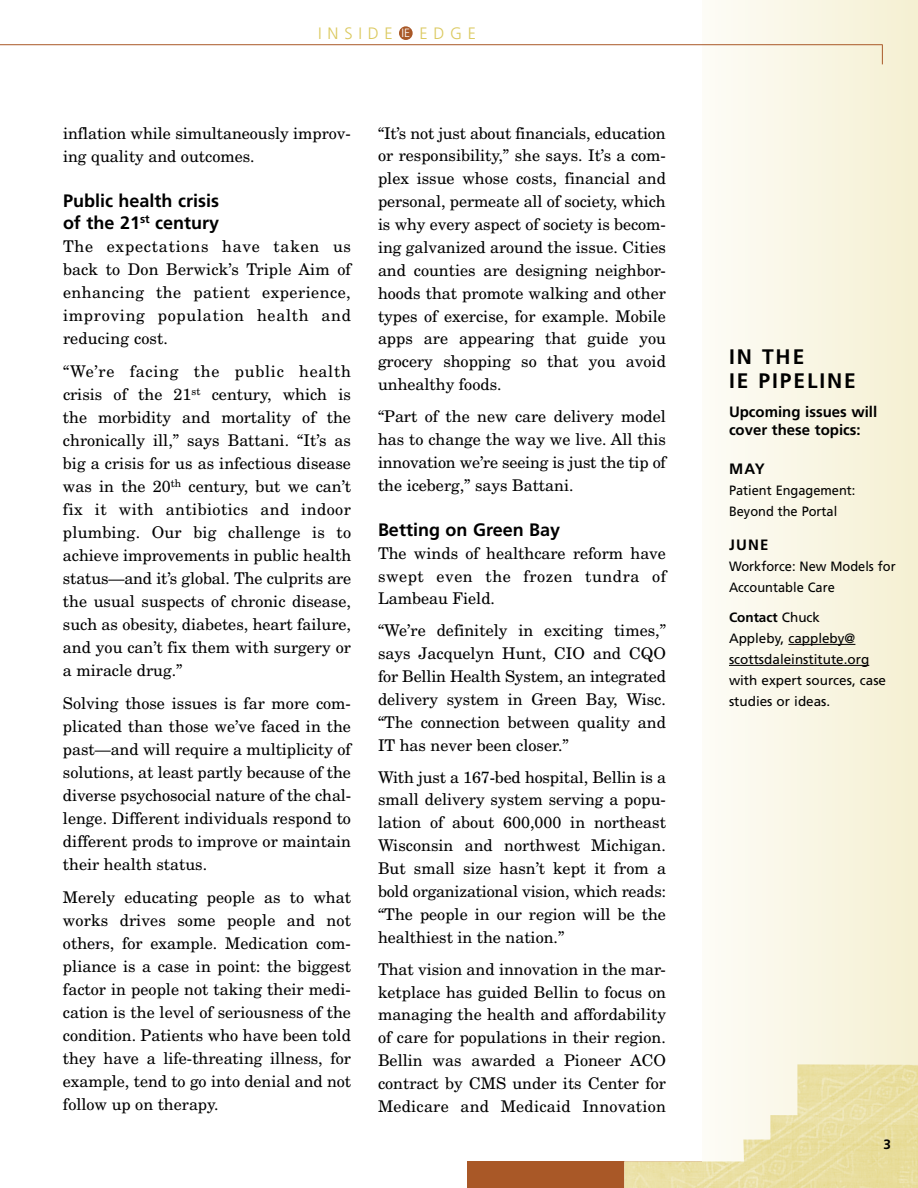
<style>
.page{position:relative;width:918px;height:1188px;background:#fff}
.page>*{position:absolute;margin:0;border:0;box-sizing:border-box;transform-origin:0 0}
.t1{font:700 21px/24px "Frutiger";letter-spacing:.09em;color:#000}
.t2{font:700 18px/22.5px "Frutiger";color:#000}
.t3{font:300 16.5px "Frutiger";letter-spacing:.35em;color:#dbc95f}
.t4{font:16.2px/23px "New Century Schlbk";color:#000;text-align:justify}
.t5{font:700 15px/18px "Frutiger";color:#000}
.t6{font:13.5px/21px "Frutiger";color:#000}
.t7{font:13.5px/21px "Frutiger";color:#000;scale:.95 1}
.t8{font:700 13.5px "Frutiger";color:#000}
.s1{font-size:12px;color:#fff}
.s2{font-weight:700}
</style>
<div class="page">
<div style="left:468px;top:1161px;width:269px;height:27px;background:#a95827"></div>
<div style="left:702px;top:0;width:216px;height:1188px;background:linear-gradient(to right,#fdfcf7,#f5f0d2)"></div>
<img style="left:624px;top:1064px;width:294px;height:124px">
<svg style="left:882px;top:44px;width:1px;height:20px"></svg>
<hr style="left:0;top:44px;width:882px;height:1px;background:#a95827">
<div style="left:399px;top:26px;width:14px;height:14px;background:#a95827;border-radius:50%"></div>
<hr style="left:788px;top:644px;width:67px;height:1px;background:#000">
<hr style="left:729px;top:665px;width:140px;height:1px;background:#000">
<p class="t3" style="left:318px;top:24px;width:157px">INSI DE <span class="s1">IE</span> ED GE</p>
<p class="t4" style="left:63px;top:121px;width:289px">inflation while simultaneously improv&shy;ing quality and outcomes.</p>
<p class="t2" style="left:63px;top:189px;width:158px">Public health crisis of the 21<sup>st</sup> century</p>
<p class="t4" style="left:63px;top:234px;width:290px">The expectations have taken us back to Don Berwick’s Triple Aim of enhancing the patient experience, improving population health and reducing cost.</p>
<p class="t4" style="left:63px;top:360px;width:290px">“We’re facing the public health crisis of the 21<sup>st</sup> century, which is the morbidity and mortality of the chronically ill,” says Battani. “It’s as big a crisis for us as infectious disease was in the 20<sup>th</sup> century, but we can’t fix it with antibiotics and indoor plumbing. Our big challenge is to achieve improvements in public health status—and it’s global. The culprits are the usual suspects of chronic disease, such as obesity, diabetes, heart failure, and you can’t fix them with surgery or a miracle drug.”</p>
<p class="t4" style="left:63px;top:691px;width:290px">Solving those issues is far more com&shy;plicated than those we’ve faced in the past—and will require a multiplicity of solutions, at least partly because of the diverse psychosocial nature of the chal&shy;lenge. Different individuals respond to different prods to improve or maintain their health status.</p>
<p class="t4" style="left:63px;top:885px;width:290px">Merely educating people as to what works drives some people and not others, for example. Medication com&shy;pliance is a case in point: the biggest factor in people not taking their medi&shy;cation is the level of seriousness of the condition. Patients who have been told they have a life-threating illness, for example, tend to go into denial and not follow up on therapy.</p>
<p class="t4" style="left:378px;top:121px;width:290px">“It’s not just about financials, education or responsibility,” she says. It’s a com&shy;plex issue whose costs, financial and personal, permeate all of society, which is why every aspect of society is becom&shy;ing galvanized around the issue. Cities and counties are designing neighbor&shy;hoods that promote walking and other types of exercise, for example. Mobile apps are appearing that guide you grocery shopping so that you avoid unhealthy foods.</p>
<p class="t4" style="left:378px;top:404px;width:290px">“Part of the new care delivery model has to change the way we live. All this innovation we’re seeing is just the tip of the iceberg,” says Battani.</p>
<p class="t2" style="left:378px;top:518px;width:184px">Betting on Green Bay</p>
<p class="t4" style="left:378px;top:541px;width:290px">The winds of healthcare reform have swept even the frozen tundra of Lambeau Field.</p>
<p class="t4" style="left:378px;top:619px;width:290px">“We’re definitely in exciting times,” says Jacquelyn Hunt, CIO and CQO for Bellin Health System, an integrated delivery system in Green Bay, Wisc. “The connection between quality and IT has never been closer.”</p>
<p class="t4" style="left:378px;top:765px;width:290px">With just a 167-bed hospital, Bellin is a small delivery system serving a popu&shy;lation of about 600,000 in northeast Wisconsin and northwest Michigan.<br>But small size hasn’t kept it from a bold organizational vision, which reads: “The people in our region will be the healthiest in the nation.”</p>
<p class="t4" style="left:378px;top:957px;width:290px">That vision and innovation in the mar&shy;ketplace has guided Bellin to focus on managing the health and affordability of care for populations in their region.<br>Bellin was awarded a Pioneer ACO contract by CMS under its Center for Medicare and Medicaid Innovation</p>
<p class="t1" style="left:729px;top:345px;width:61px">In the<br>IE Pipeline</p>
<p class="t5" style="left:729px;top:402px;width:150px">Upcoming issues will cover these topics:</p>
<p class="t5" style="left:729px;top:459px;width:37px">MAY</p>
<p class="t7" style="left:729px;top:479px;width:135px">Patient Engagement:<br>Beyond the Portal</p>
<p class="t5" style="left:729px;top:536px;width:41px">JUNE</p>
<p class="t7" style="left:729px;top:556px;width:177px">Workforce: New Models for<br>Accountable Care</p>
<p class="t6" style="left:729px;top:607px;width:159px"><span class="s2">Contact</span> Chuck<br>Appleby, cappleby@ scottsdaleinstitute.org with expert sources, case studies or ideas.</p>
<p class="t8" style="left:883px;top:1136px;width:9px">3</p>
</div>
